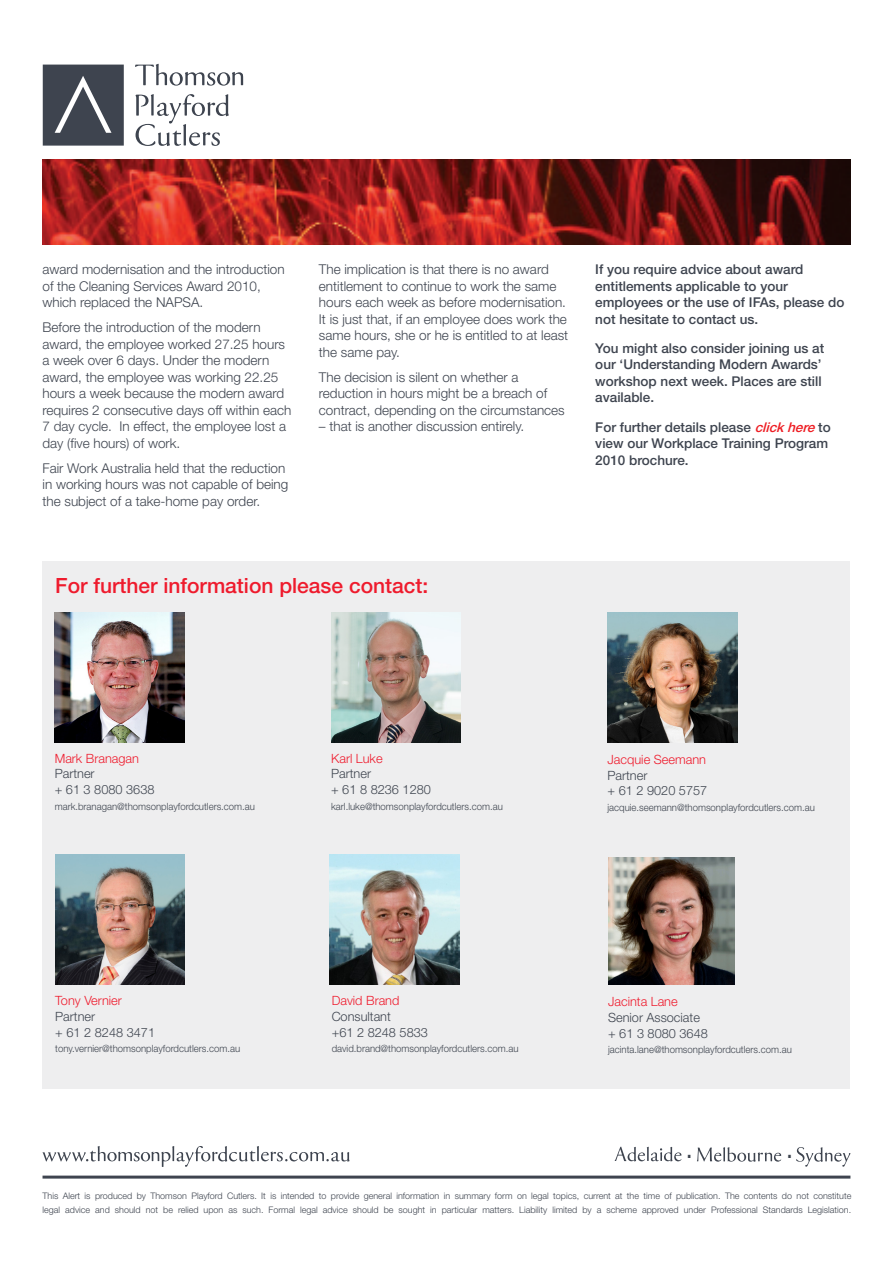
<style>
.page{position:relative;width:893px;height:1263px;background:#fff}
.page>*{position:absolute;margin:0;border:0;box-sizing:border-box;transform-origin:0 0}
.Sub_Heading_1{font:300 30px "Helvetica Neue LT";color:#3e444f}
.Contacts_Title{font:500 21px "Helvetica Neue LT";color:#ee1b2d}
.Body_Copy{font:300 13.5px/16.5px "Helvetica Neue LT";color:#3e444f}
.Author_Details{font:500 13.5px/16.5px "Helvetica Neue LT";color:#3e444f}
.Contact_Detail{font:300 12.75px "Helvetica Neue LT";color:#3e444f}
.Contact_Name{font:300 12.75px "Helvetica Neue LT";color:#ee1b2d}
.Contact_Email{font:300 10.05px "Helvetica Neue LT";color:#3e444f;scale:.96 1}
.Disclaimer_Text{font:300 9px/13.5px "Helvetica Neue LT";color:#3e444f}
.s1{font-style:italic;color:#ee1d23}
</style>
<div class="page">
<img style="left:43px;top:159px;width:807px;height:85px">
<svg style="left:135px;top:63px;width:108px;height:23px"></svg>
<svg style="left:43px;top:65px;width:81px;height:81px;background:#4f555f"></svg>
<svg style="left:135px;top:94px;width:94px;height:52px"></svg>
<svg style="left:43px;top:1146px;width:307px;height:21px"></svg>
<svg style="left:614px;top:1146px;width:67px;height:15px"></svg>
<svg style="left:697px;top:1147px;width:84px;height:15px"></svg>
<svg style="left:796px;top:1147px;width:55px;height:20px"></svg>
<div style="left:43px;top:561px;width:807px;height:528px;background:#eeeeef"></div>
<img style="left:55px;top:855px;width:130px;height:129px">
<hr style="left:43px;top:1175px;width:807px;height:3px;background:#3e444f">
<img style="left:55px;top:612px;width:129px;height:130px">
<img style="left:331px;top:612px;width:130px;height:130px">
<img style="left:607px;top:612px;width:130px;height:130px">
<img style="left:330px;top:855px;width:130px;height:130px">
<img style="left:608px;top:858px;width:126px;height:126px">
<p class="Body_Copy" style="left:43px;top:261px;width:244px">award modernisation and the introduction of the Cleaning Services Award 2010, which replaced the NAPSA.</p>
<p class="Body_Copy" style="left:43px;top:319px;width:250px">Before the introduction of the modern award, the employee worked 27.25 hours a week over 6 days. Under the modern award, the employee was working 22.25 hours a week because the modern award requires 2 consecutive days off within each 7 day cycle. In effect, the employee lost a day (five hours) of work.</p>
<p class="Body_Copy" style="left:43px;top:459px;width:247px">Fair Work Australia held that the reduction in working hours was not capable of being the subject of a take-home pay order.</p>
<p class="Body_Copy" style="left:319px;top:261px;width:251px">The implication is that there is no award entitlement to continue to work the same hours each week as before modernisation.<br>It is just that, if an employee does work the same hours, she or he is entitled to at least the same pay.</p>
<p class="Body_Copy" style="left:319px;top:368px;width:247px">The decision is silent on whether a reduction in hours might be a breach of contract, depending on the circumstances</p>
<p class="Body_Copy" style="left:319px;top:418px;width:207px">– that is another discussion entirely.</p>
<p class="Author_Details" style="left:595px;top:261px;width:251px">If you require advice about award entitlements applicable to your employees or the use of IFAs, please do not hesitate to contact us.</p>
<p class="Author_Details" style="left:595px;top:340px;width:230px">You might also consider joining us at our ‘Understanding Modern Awards’ workshop next week. Places are still available.</p>
<p class="Author_Details" style="left:595px;top:418px;width:237px">For further details please <span class="s1">clickhere</span>to view our Workplace Training Program<br>2010 brochure.</p>
<p class="Contacts_Title" style="left:55px;top:573px;width:375px">For further information please contact:</p>
<p class="Contact_Name" style="left:55px;top:750px;width:86px">Mark Branagan</p>
<p class="Contact_Detail" style="left:55px;top:766px;width:41px">Partner</p>
<p class="Contact_Detail" style="left:55px;top:782px;width:101px">+ 61 3 8080 3638</p>
<p class="Contact_Email" style="left:55px;top:800px;width:210px">mark.branagan@thomsonplayfordcutlers.com.au</p>
<p class="Contact_Name" style="left:331px;top:750px;width:53px">Karl Luke</p>
<p class="Contact_Detail" style="left:331px;top:766px;width:41px">Partner</p>
<p class="Contact_Detail" style="left:331px;top:782px;width:101px">+ 61 8 8236 1280</p>
<p class="Contact_Email" style="left:331px;top:800px;width:180px">karl.luke@thomsonplayfordcutlers.com.au</p>
<p class="Contact_Name" style="left:607px;top:751px;width:100px">Jacquie Seemann</p>
<p class="Contact_Detail" style="left:607px;top:767px;width:41px">Partner</p>
<p class="Contact_Detail" style="left:607px;top:783px;width:101px">+ 61 2 9020 5757</p>
<p class="Contact_Email" style="left:607px;top:801px;width:218px">jacquie.seemann@thomsonplayfordcutlers.com.au</p>
<p class="Contact_Name" style="left:55px;top:993px;width:68px">Tony Vernier</p>
<p class="Contact_Detail" style="left:55px;top:1008px;width:41px">Partner</p>
<p class="Contact_Detail" style="left:55px;top:1024px;width:101px">+ 61 2 8248 3471</p>
<p class="Contact_Email" style="left:55px;top:1042px;width:194px">tony.vernier@thomsonplayfordcutlers.com.au</p>
<p class="Contact_Name" style="left:332px;top:993px;width:69px">David Brand</p>
<p class="Contact_Detail" style="left:332px;top:1008px;width:61px">Consultant</p>
<p class="Contact_Detail" style="left:332px;top:1024px;width:98px">+61 2 8248 5833</p>
<p class="Contact_Email" style="left:332px;top:1042px;width:196px">david.brand@thomsonplayfordcutlers.com.au</p>
<p class="Contact_Name" style="left:608px;top:994px;width:71px">Jacinta Lane</p>
<p class="Contact_Detail" style="left:608px;top:1010px;width:93px">Senior Associate</p>
<p class="Contact_Detail" style="left:608px;top:1025px;width:101px">+ 61 3 8080 3648</p>
<p class="Contact_Email" style="left:608px;top:1044px;width:193px">jacinta.lane@thomsonplayfordcutlers.com.au</p>
<p class="Sub_Heading_1" style="left:685px;top:1129px;width:10px">.</p>
<p class="Sub_Heading_1" style="left:785px;top:1129px;width:10px">.</p>
<p class="Disclaimer_Text" style="left:43px;top:1189px;width:810px">This Alert is produced by Thomson Playford Cutlers. It is intended to provide general information in summary form on legal topics, current at the time of publication. The contents do not constitute legal advice and should not be relied upon as such. Formal legal advice should be sought in particular matters. Liability limited by a scheme approved under Professional Standards Legislation.</p>
</div>
